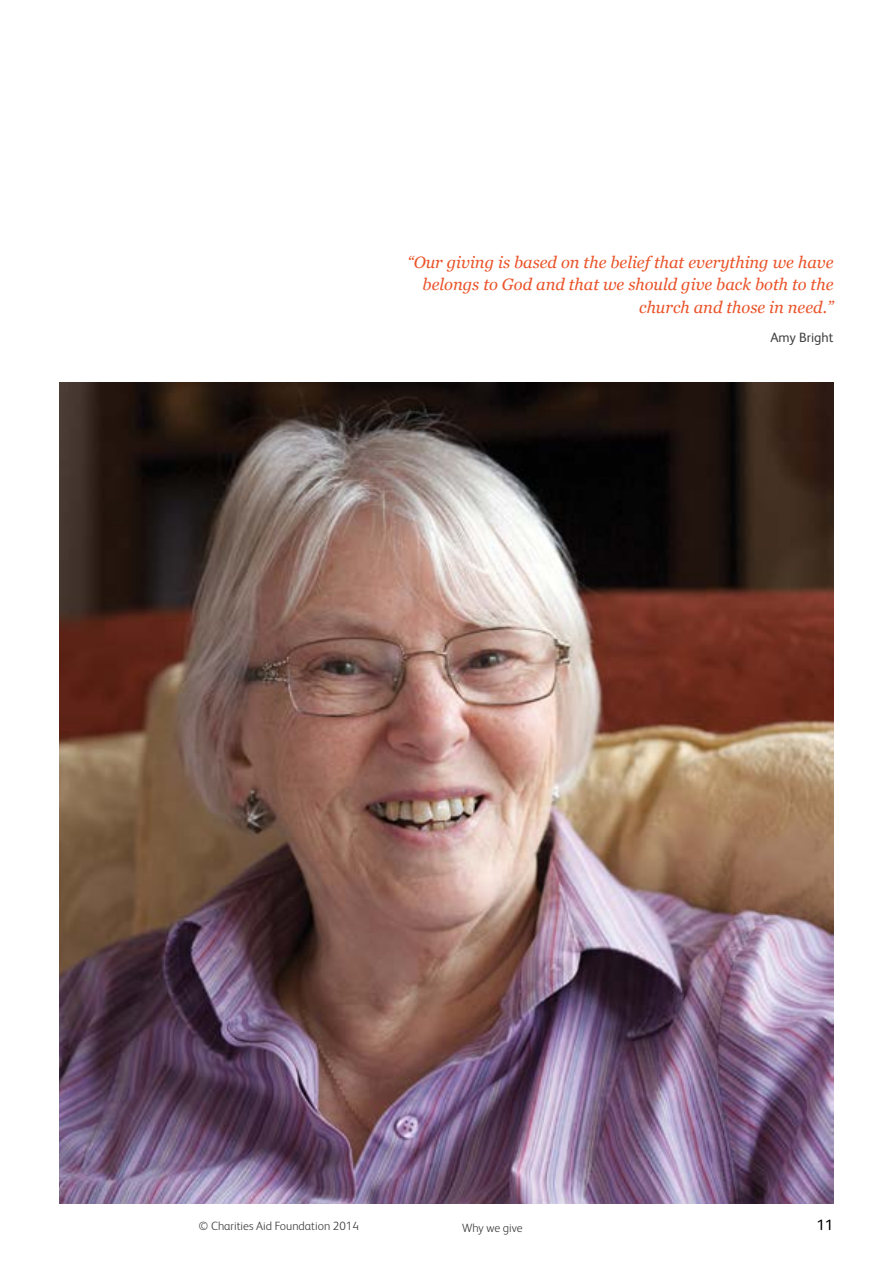
<style>
.page{position:relative;width:893px;height:1263px;background:#fff}
.page>*{position:absolute;margin:0;border:0;box-sizing:border-box;transform-origin:0 0}
.t1{font:italic 16.5px/22.5px "Georgia";color:#ea5329;text-align:right}
.t2{font:15px "FS Albert Pro";color:#000}
.t3{font:13.5px "FS Albert Pro";color:#414042}
.t4{font:300 12px "FS Albert Pro";color:#414042}
</style>
<div class="page">
<img style="left:60px;top:383px;width:773px;height:820px">
<p class="t1" style="left:407px;top:250px;width:428px">“Our giving is based on the belief that everything we have belongs to God and that we should give back both to the church and those in need.”</p>
<p class="t3" style="left:770px;top:327px;width:65px">Amy Bright</p>
<p class="t4" style="left:198px;top:1217px;width:162px">© Charities Aid Foundation 2014</p>
<p class="t4" style="left:462px;top:1219px;width:62px">Why we give</p>
<p class="t2" style="left:817px;top:1214px;width:18px">11</p>
</div>
